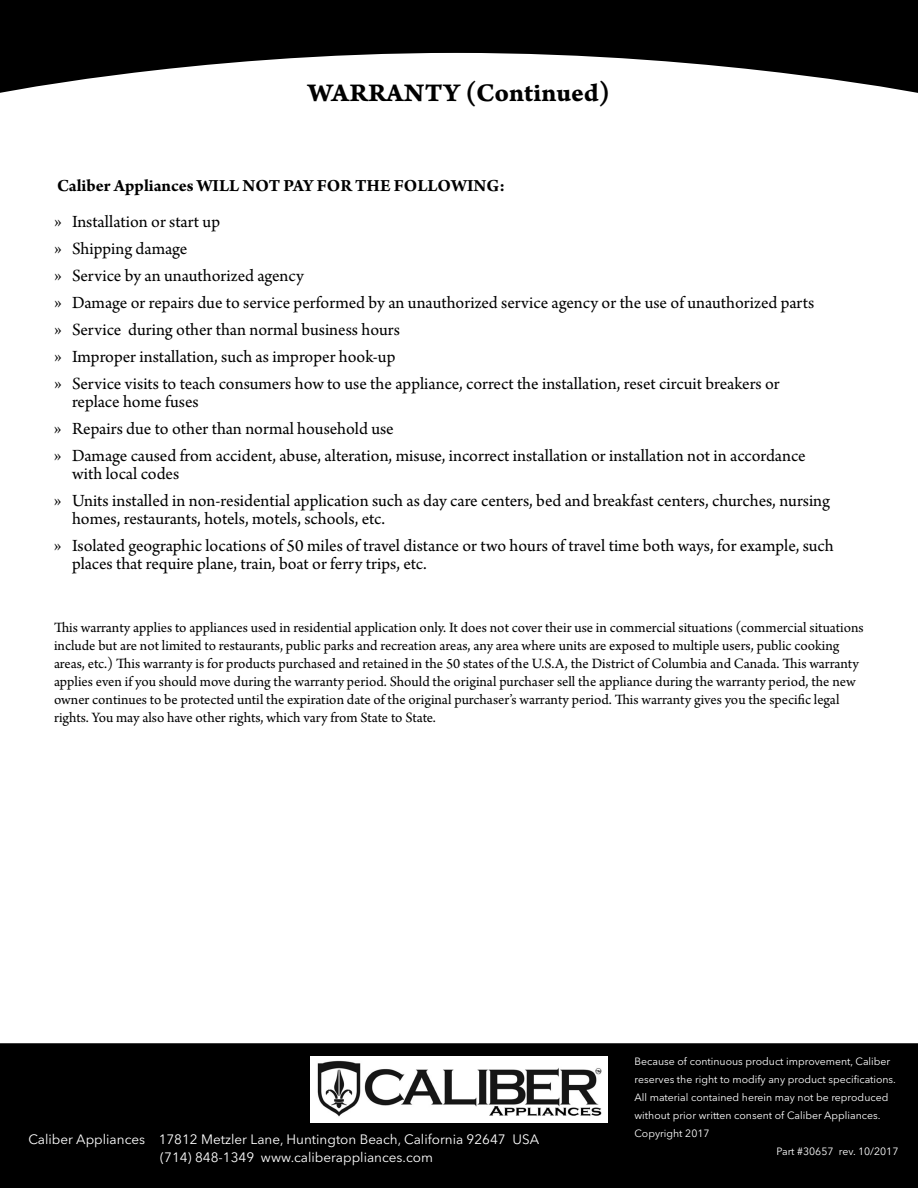
<style>
.page{position:relative;width:918px;height:1188px;background:#fff}
.page>*{position:absolute;margin:0;border:0;box-sizing:border-box;transform-origin:0 0}
.t1{font:27px "Arno Pro Bold Caption";color:#000}
.t2{font:18px/27px "Arno Pro";color:#000}
.t3{font:700 18px/36px "Arno Pro";color:#000}
.t4{font:15px/18px "Arno Pro";color:#000}
.t5{font:13.5px/18px "Avenir Next LT Pro";color:#fff}
.t6{font:10.5px "Avenir Next LT Pro";color:#fff}
.s1{font-family:"Minion Pro";font-weight:400}
.s2{font-weight:400}
.s3{font-family:"Minion Pro"}
</style>
<div class="page">
<div style="left:0;top:1043px;width:918px;height:145px;background:#000"></div>
<svg style="left:0;top:0;width:918px;height:93px;fill:#000"></svg>
<img style="left:310px;top:1057px;width:298px;height:66px">
<h1 class="t1" style="left:308px;top:76px;width:304px">WARRANTY (Continued)</h1>
<p class="t3" style="left:54px;top:168px;width:452px">Caliber Appliances WILL NOT PAY FOR THE FOLLOWING: <span class="s1">»</span> <span class="s2">Installation or start up</span></p>
<p class="t2" style="left:54px;top:236px;width:762px"><span class="s3">»</span> Shipping damage<br><span class="s3">»</span> Service by an unauthorized agency<br><span class="s3">»</span> Damage or repairs due to service performed by an unauthorized service agency or the use of unauthorized parts <span class="s3">»</span> Service during other than normal business hours<br><span class="s3">»</span> Improper installation, such as improper hook-up<br><span class="s3">»</span> Service visits to teach consumers how to use the appliance, correct the installation, reset circuit breakers or</p>
<p class="t2" style="left:54px;top:389px;width:753px;text-indent:18px">replace home fuses<br><span class="s3">»</span> Repairs due to other than normal household use<br><span class="s3">»</span> Damage caused from accident, abuse, alteration, misuse, incorrect installation or installation not in accordance</p>
<p class="t2" style="left:54px;top:461px;width:777px;text-indent:18px">with local codes<br><span class="s3">»</span> Units installed in non-residential application such as day care centers, bed and breakfast centers, churches, nursing</p>
<p class="t2" style="left:54px;top:506px;width:781px;text-indent:18px">homes, restaurants, hotels, motels, schools, etc.<br><span class="s3">»</span> Isolated geographic locations of 50 miles of travel distance or two hours of travel time both ways, for example, such</p>
<p class="t2" style="left:72px;top:551px;width:356px">places that require plane, train, boat or ferry trips, etc.</p>
<p class="t4" style="left:54px;top:619px;width:811px">This warranty applies to appliances used in residential application only. It does not cover their use in commercial situations (commercial situations include but are not limited to restaurants, public parks and recreation areas, any area where units are exposed to multiple users, public cooking areas, etc.) This warranty is for products purchased and retained in the 50 states of the U.S.A, the District of Columbia and Canada. This warranty applies even if you should move during the warranty period. Should the original purchaser sell the appliance during the warranty period, the new owner continues to be protected until the expiration date of the original purchaser’s warranty period. This warranty gives you the specific legal rights. You may also have other rights, which vary from State to State.</p>
<p class="t5" style="left:160px;top:1131px;width:381px;text-indent:-132px">Caliber Appliances 17812 Metzler Lane, Huntington Beach, California 92647 USA (714) 848-1349 www.caliberappliances.com</p>
<p class="t6" style="left:634px;top:1055px;width:257px">Because of continuous product improvement, Caliber</p>
<p class="t6" style="left:634px;top:1073px;width:263px">reserves the right to modify any product specifications.</p>
<p class="t6" style="left:634px;top:1091px;width:255px">All material contained herein may not be reproduced</p>
<p class="t6" style="left:634px;top:1109px;width:248px">without prior written consent of Caliber Appliances.</p>
<p class="t6" style="left:634px;top:1127px;width:77px">Copyright 2017</p>
<p class="t6" style="left:777px;top:1145px;width:123px">Part #30657 rev. 10/2017</p>
</div>
